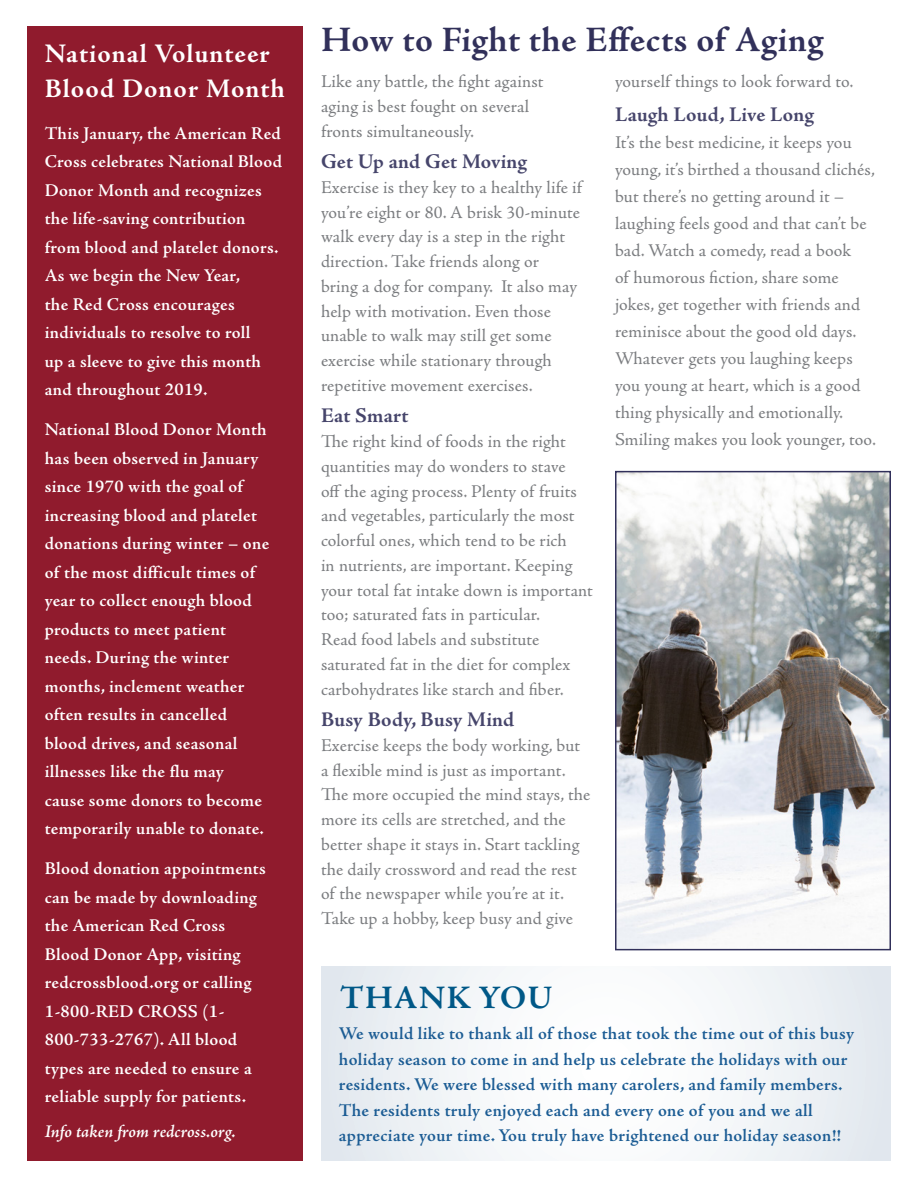
<style>
.page{position:relative;width:918px;height:1188px;background:#fff}
.page>*{position:absolute;margin:0;border:0;box-sizing:border-box;transform-origin:0 0}
.t1{font:700 36px "Adobe Jenson Pro";letter-spacing:.01em;color:#31305a}
.t2{font:700 33px "Adobe Jenson Pro";letter-spacing:.035em;color:#005887}
.t3{font:700 27px/34.5px "Adobe Jenson Pro";letter-spacing:.03em;color:#fff}
.t4{font:700 21px "Adobe Jenson Pro";letter-spacing:.005em;color:#46456b}
.t5{font:18px/24.8px "Adobe Jenson Pro";letter-spacing:.005em;color:#7a7c7f}
.t6{font:600 18px/28.5px "Adobe Jenson Pro";letter-spacing:.015em;color:#fff}
.t7{font:600 18px/25.5px "Adobe Jenson Pro";letter-spacing:.015em;color:#1b5c94}
.t8{font:italic 600 18px "Adobe Jenson Pro";letter-spacing:-.005em;color:#fff}
</style>
<div class="page">
<svg style="left:321px;top:967px;width:570px;height:194px"></svg>
<div style="left:27px;top:26px;width:276px;height:1135px;background:#901b2d"></div>
<img style="left:618px;top:474px;width:270px;height:473px">
<div style="left:615px;top:471px;width:276px;height:479px;border:2px solid #31305a"></div>
<p class="t3" style="left:45px;top:37px;width:242px">National Volunteer<br>Blood Donor Month</p>
<p class="t6" style="left:45px;top:119px;width:239px">This January, the American Red<br>Cross celebrates National Blood<br>Donor Month and recognizes the life-saving contribution from blood and platelet donors.<br>As we begin the New Year,<br>the Red Cross encourages individuals to resolve to roll<br>up a sleeve to give this month and throughout 2019.</p>
<p class="t6" style="left:45px;top:416px;width:226px">National Blood Donor Month has been observed in January since 1970 with the goal of increasing blood and platelet donations during winter – one of the most difficult times of year to collect enough blood products to meet patient needs. During the winter months, inclement weather often results in cancelled blood drives, and seasonal illnesses like the flu may<br>cause some donors to become temporarily unable to donate.</p>
<p class="t6" style="left:45px;top:855px;width:222px">Blood donation appointments can be made by downloading the American Red Cross<br>Blood Donor App, visiting redcrossblood.org or calling<br>1-800-RED CROSS (1-<br>800-733-2767). All blood types are needed to ensure a reliable supply for patients.</p>
<p class="t8" style="left:45px;top:1121px;width:192px">Info taken from redcross.org.</p>
<p class="t1" style="left:321px;top:19px;width:504px">How to Fight the Effects of Aging</p>
<p class="t5" style="left:321px;top:69px;width:224px">Like any battle, the fight against aging is best fought on several fronts simultaneously.</p>
<p class="t4" style="left:321px;top:150px;width:208px">Get Up and Get Moving</p>
<p class="t5" style="left:321px;top:175px;width:262px">Exercise is they key to a healthy life if you’re eight or 80. A brisk 30-minute walk every day is a step in the right direction. Take friends along or<br>bring a dog for company. It also may help with motivation. Even those unable to walk may still get some exercise while stationary through repetitive movement exercises.</p>
<p class="t4" style="left:321px;top:404px;width:89px">Eat Smart</p>
<p class="t5" style="left:321px;top:429px;width:273px">The right kind of foods in the right quantities may do wonders to stave<br>off the aging process. Plenty of fruits and vegetables, particularly the most colorful ones, which tend to be rich<br>in nutrients, are important. Keeping your total fat intake down is important too; saturated fats in particular.<br>Read food labels and substitute saturated fat in the diet for complex carbohydrates like starch and fiber.</p>
<p class="t4" style="left:321px;top:708px;width:195px">Busy Body, Busy Mind</p>
<p class="t5" style="left:321px;top:733px;width:271px">Exercise keeps the body working, but a flexible mind is just as important.<br>The more occupied the mind stays, the more its cells are stretched, and the better shape it stays in. Start tackling the daily crossword and read the rest of the newspaper while you’re at it.<br>Take up a hobby, keep busy and give</p>
<p class="t5" style="left:615px;top:69px;width:240px">yourself things to look forward to.</p>
<p class="t4" style="left:615px;top:102px;width:200px">Laugh Loud, Live Long</p>
<p class="t5" style="left:615px;top:129px;width:263px;line-height:27px">It’s the best medicine, it keeps you young, it’s birthed a thousand clichés, but there’s no getting around it – laughing feels good and that can’t be bad. Watch a comedy, read a book<br>of humorous fiction, share some jokes, get together with friends and reminisce about the good old days.<br>Whatever gets you laughing keeps you young at heart, which is a good thing physically and emotionally.<br>Smiling makes you look younger, too.</p>
<p class="t2" style="left:340px;top:978px;width:214px">THANK YOU</p>
<p class="t7" style="left:339px;top:1021px;width:517px">We would like to thank all of those that took the time out of this busy holiday season to come in and help us celebrate the holidays with our residents. We were blessed with many carolers, and family members.<br>The residents truly enjoyed each and every one of you and we all appreciate your time. You truly have brightened our holiday season!!</p>
</div>
